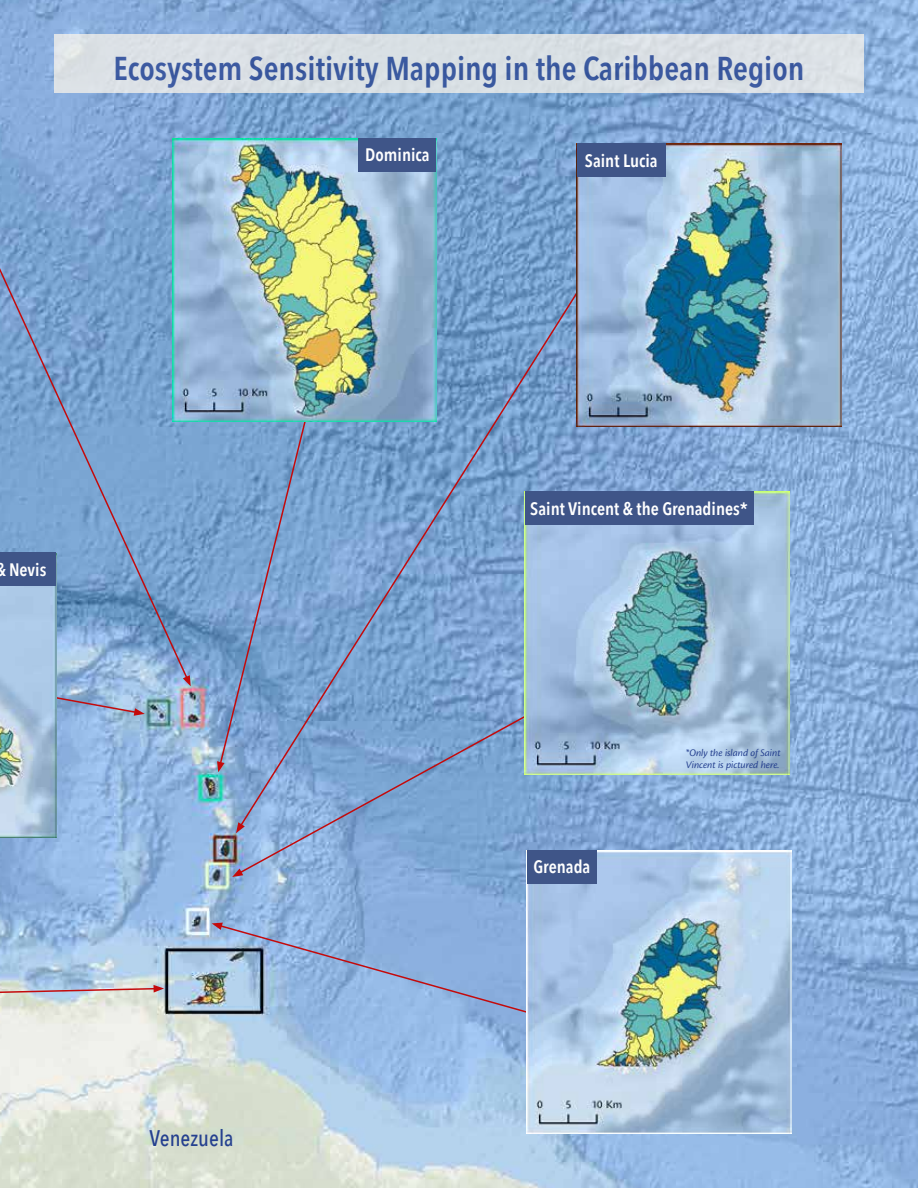
<style>
.page{position:relative;width:918px;height:1188px;background:#fff}
.page>*{position:absolute;margin:0;border:0;box-sizing:border-box;transform-origin:0 0}
.t1{font:600 33px "Avenir Next Condensed";color:#25408f}
.t2{font:500 22.5px "Avenir Next Condensed";color:#25408f}
.t3{font:600 18px "Avenir Next Condensed";color:#fff}
.t4{font:italic 10.5px/12px "Cronos Pro";letter-spacing:-.005em;color:#25408f}
</style>
<div class="page">
<img style="left:0;top:0;width:918px;height:1188px">
<svg style="left:212px;top:923px;width:315px;height:104px;background:#90afd8"></svg>
<svg style="left:237px;top:772px;width:313px;height:103px;background:#85a9d5"></svg>
<svg style="left:232px;top:869px;width:11px;height:8px"></svg>
<svg style="left:238px;top:261px;width:360px;height:567px;background:#79a0cc"></svg>
<svg style="left:236px;top:822px;width:9px;height:11px"></svg>
<svg style="left:217px;top:422px;width:100px;height:350px;background:#799fcb"></svg>
<svg style="left:56px;top:695px;width:89px;height:21px;background:#96a7c8"></svg>
<svg style="left:0;top:985px;width:164px;height:10px;background:#c7b7bd"></svg>
<img style="left:577px;top:144px;width:264px;height:283px">
<div style="left:577px;top:143px;width:88px;height:34px;background:#3f5588"></div>
<img style="left:172px;top:139px;width:264px;height:283px">
<div style="left:359px;top:138px;width:77px;height:34px;background:#3f5588"></div>
<img style="left:527px;top:850px;width:264px;height:284px">
<div style="left:527px;top:850px;width:70px;height:34px;background:#3f5588"></div>
<img style="left:0;top:681px;width:56px;height:156px">
<div style="left:54px;top:34px;width:810px;height:59px;background:#dae0e5"></div>
<img style="left:525px;top:491px;width:264px;height:284px">
<div style="left:525px;top:491px;width:228px;height:34px;background:#3f5588"></div>
<svg style="left:0;top:218px;width:189px;height:463px;background:#7ba2ce"></svg>
<svg style="left:183px;top:675px;width:8px;height:11px"></svg>
<h1 class="t1" style="left:113px;top:40px;width:693px">Ecosystem Sensitivity Mapping in the Caribbean Region</h1>
<p class="t3" style="left:365px;top:139px;width:66px">Dominica</p>
<p class="t3" style="left:585px;top:145px;width:74px">Saint Lucia</p>
<p class="t3" style="left:-5px;top:554px;width:53px">&amp; Nevis</p>
<p class="t2" style="left:150px;top:1124px;width:85px">Venezuela</p>
<p class="t3" style="left:530px;top:493px;width:219px">Saint Vincent &amp; the Grenadines*</p>
<p class="t3" style="left:533px;top:852px;width:59px">Grenada</p>
<p class="t4" style="left:686px;top:747px;width:96px">*Only the island of Saint<br>Vincent is pictured here.</p>
</div>
